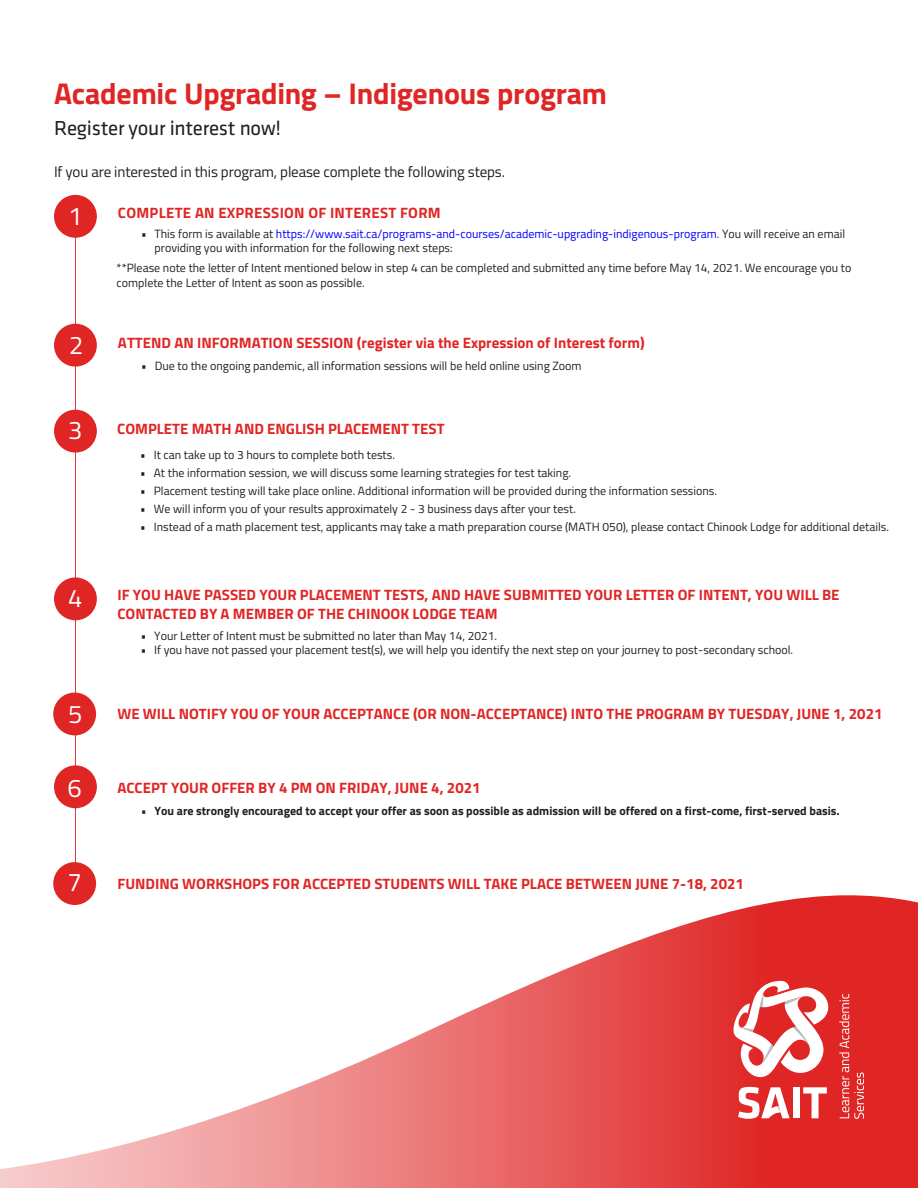
<style>
.page{position:relative;width:918px;height:1188px;background:#fff}
.page>*{position:absolute;margin:0;border:0;box-sizing:border-box;transform-origin:0 0}
.Paragraph_Style_6{font:700 30px "Titillium";letter-spacing:-.005em;color:#e02525}
.Subhead{font:25.5px "Titillium";color:#fff}
.Paragraph_Style_6-2{font:21px "Klavika";letter-spacing:-.01em;color:#231f20}
.Paragraph_Style_7{font:700 15px/19.5px "Titillium";color:#e02525}
.Paragraph_Style_9{font:700 15px "Titillium";color:#e02525}
.Paragraph_Style_6-3{font:15px "Titillium";letter-spacing:-.01em;color:#231f20}
.sub_10_upper{font:700 15px "Titillium";letter-spacing:.02em;color:#e02525}
.t1{font:12px/14.4px "Titillium";color:#231f20}
.t2{font:700 12px "Titillium";color:#231f20}
.s1{color:#00f}
</style>
<div class="page">
<hr style="left:75px;top:215px;width:1px;height:668px;background:#e02525">
<div style="left:54px;top:195px;width:43px;height:43px;background:#e02525;border-radius:50%"></div>
<div style="left:54px;top:324px;width:43px;height:43px;background:#e02525;border-radius:50%"></div>
<div style="left:54px;top:410px;width:43px;height:43px;background:#e02525;border-radius:50%"></div>
<div style="left:54px;top:577px;width:43px;height:43px;background:#e02525;border-radius:50%"></div>
<div style="left:53px;top:693px;width:43px;height:42px;background:#e02525;border-radius:50%"></div>
<div style="left:53px;top:862px;width:43px;height:43px;background:#e02525;border-radius:50%"></div>
<svg style="left:0;top:895px;width:918px;height:293px"></svg>
<svg style="left:839px;top:994px;width:25px;height:125px;background:#e44242"></svg>
<svg style="left:738px;top:1087px;width:52px;height:32px"></svg>
<div style="left:793px;top:1087px;width:7px;height:31px;background:#fff"></div>
<svg style="left:803px;top:1087px;width:24px;height:31px"></svg>
<svg style="left:732px;top:981px;width:96px;height:96px"></svg>
<div style="left:54px;top:765px;width:43px;height:43px;background:#e02525;border-radius:50%"></div>
<p class="Paragraph_Style_6" style="left:54px;top:70px;width:555px">Academic Upgrading – Indigenous program</p>
<p class="Paragraph_Style_6-2" style="left:54px;top:115px;width:228px">Register your interest now!</p>
<p class="Paragraph_Style_6-3" style="left:54px;top:161px;width:453px">If you are interested in this program, please complete the following steps.</p>
<p class="sub_10_upper" style="left:118px;top:202px;width:324px">COMPLETE AN EXPRESSION OF INTEREST FORM</p>
<p class="Subhead" style="left:68px;top:197px;width:16px">1</p>
<p class="t1" style="left:155px;top:226px;width:692px;text-indent:-13px">• This form is available at <span class="s1">https://www.sait.ca/programs-and-courses/academic-upgrading-indigenous-program</span>. You will receive an email providing you with information for the following next steps:</p>
<p class="t1" style="left:117px;top:260px;width:736px">**Please note the letter of Intent mentioned below in step 4 can be completed and submitted any time before May 14, 2021. We encourage you to complete the Letter of Intent as soon as possible.</p>
<p class="Subhead" style="left:69px;top:326px;width:16px">2</p>
<p class="Paragraph_Style_9" style="left:118px;top:331px;width:528px">ATTEND AN INFORMATION SESSION (register via the Expression of Interest form)</p>
<p class="t1" style="left:141px;top:358px;width:442px">• Due to the ongoing pandemic, all information sessions will be held online using Zoom</p>
<p class="Subhead" style="left:68px;top:411px;width:16px">3</p>
<p class="Paragraph_Style_7" style="left:117px;top:418px;width:329px">COMPLETE MATH AND ENGLISH PLACEMENT TEST</p>
<p class="t1" style="left:140px;top:447px;width:256px">• It can take up to 3 hours to complete both tests.</p>
<p class="t1" style="left:140px;top:465px;width:432px">• At the information session, we will discuss some learning strategies for test taking.</p>
<p class="t1" style="left:140px;top:483px;width:578px">• Placement testing will take place online. Additional information will be provided during the information sessions.</p>
<p class="t1" style="left:140px;top:501px;width:437px">• We will inform you of your results approximately 2 - 3 business days after your test.</p>
<p class="t1" style="left:140px;top:519px;width:750px">• Instead of a math placement test, applicants may take a math preparation course (MATH 050), please contact Chinook Lodge for additional details.</p>
<p class="Subhead" style="left:68px;top:579px;width:16px">4</p>
<p class="Paragraph_Style_7" style="left:117px;top:584px;width:724px">IF YOU HAVE PASSED YOUR PLACEMENT TESTS, AND HAVE SUBMITTED YOUR LETTER OF INTENT, YOU WILL BE<br>CONTACTED BY A MEMBER OF THE CHINOOK LODGE TEAM</p>
<p class="t1" style="left:141px;top:628px;width:358px">• Your Letter of Intent must be submitted no later than May 14, 2021.</p>
<p class="t1" style="left:141px;top:642px;width:654px">• If you have not passed your placement test(s), we will help you identify the next step on your journey to post-secondary school.</p>
<p class="Subhead" style="left:68px;top:696px;width:16px">5</p>
<p class="Paragraph_Style_7" style="left:117px;top:704px;width:767px">WE WILL NOTIFY YOU OF YOUR ACCEPTANCE (OR NON-ACCEPTANCE) INTO THE PROGRAM BY TUESDAY, JUNE 1, 2021</p>
<h2 class="Subhead" style="left:68px;top:770px;width:16px">6</h2>
<p class="Paragraph_Style_7" style="left:117px;top:777px;width:365px">ACCEPT YOUR OFFER BY 4 PM ON FRIDAY, JUNE 4, 2021</p>
<p class="t2" style="left:141px;top:802px;width:700px">• You are strongly encouraged to accept your offer as soon as possible as admission will be offered on a first-come, first-served basis.</p>
<h2 class="Subhead" style="left:68px;top:864px;width:16px">7</h2>
<p class="Paragraph_Style_7" style="left:117px;top:873px;width:628px">FUNDING WORKSHOPS FOR ACCEPTED STUDENTS WILL TAKE PLACE BETWEEN JUNE 7-18, 2021</p>
</div>
